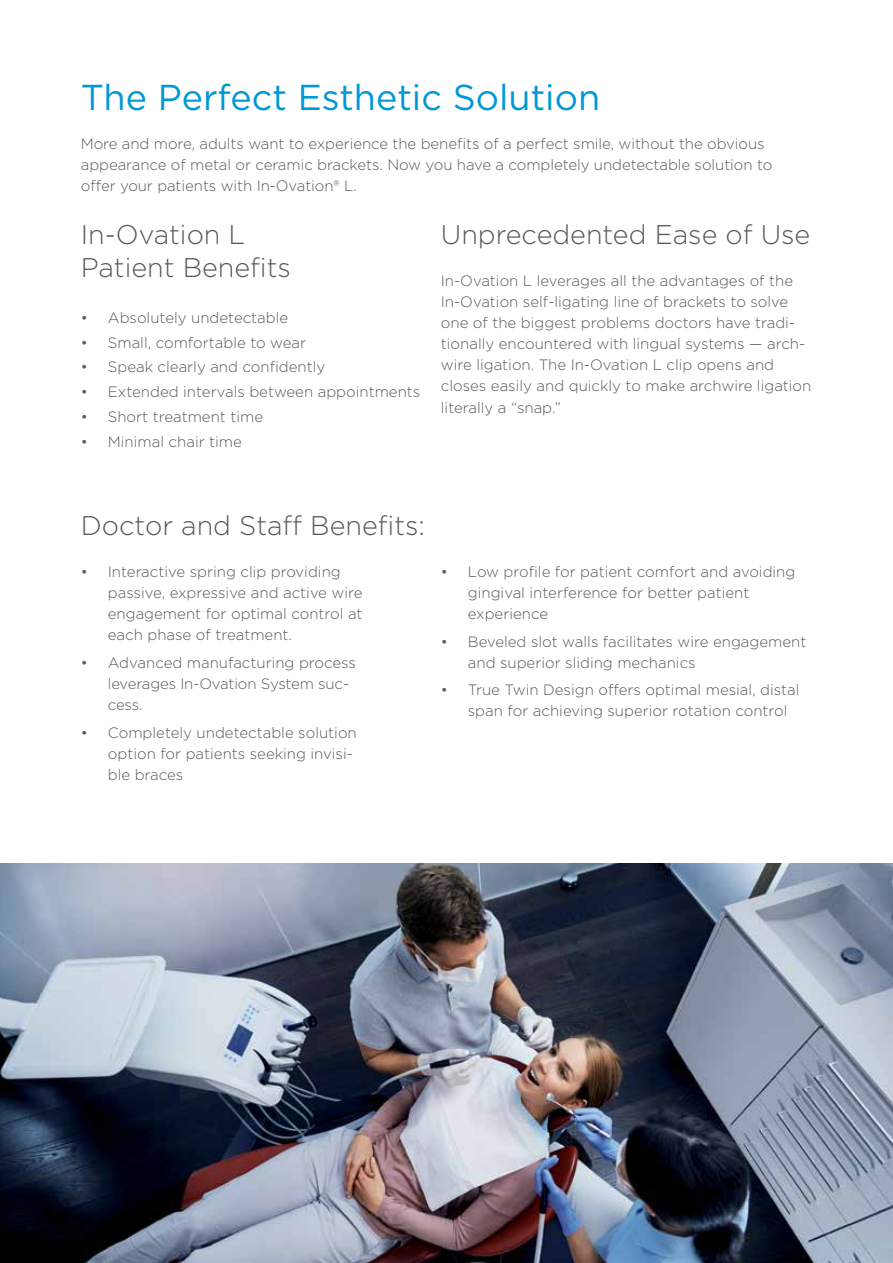
<style>
.page{position:relative;width:893px;height:1263px;background:#fff}
.page>*{position:absolute;margin:0;border:0;box-sizing:border-box;transform-origin:0 0}
.t1{font:36px "Gotham";color:#0098d6}
.t2{font:300 27px/32.4px "Gotham";color:#58595b}
.t3{font:300 15px/21px "Gotham";color:#58595b}
</style>
<div class="page">
<img style="left:0;top:863px;width:893px;height:400px">
<h1 class="t1" style="left:81px;top:74px;width:521px">The Perfect Esthetic Solution</h1>
<p class="t3" style="left:81px;top:133px;width:693px">More and more, adults want to experience the benefits of a perfect smile, without the obvious appearance of metal or ceramic brackets. Now you have a completely undetectable solution to offer your patients with In-Ovation® L.</p>
<h2 class="t2" style="left:81px;top:218px;width:212px">In-Ovation L<br>Patient Benefits</h2>
<p class="t3" style="left:81px;top:307px;width:209px">• Absolutely undetectable</p>
<p class="t3" style="left:81px;top:331px;width:227px">• Small, comfortable to wear</p>
<p class="t3" style="left:81px;top:356px;width:246px">• Speak clearly and confidently</p>
<p class="t3" style="left:81px;top:381px;width:341px">• Extended intervals between appointments</p>
<p class="t3" style="left:81px;top:406px;width:184px">• Short treatment time</p>
<p class="t3" style="left:81px;top:430px;width:163px">• Minimal chair time</p>
<h2 class="t2" style="left:441px;top:217px;width:371px">Unprecedented Ease of Use</h2>
<p class="t3" style="left:441px;top:270px;width:372px">In-Ovation L leverages all the advantages of the In-Ovation self-ligating line of brackets to solve one of the biggest problems doctors have tradi&shy;tionally encountered with lingual systems — arch&shy;wire ligation. The In-Ovation L clip opens and closes easily and quickly to make archwire ligation literally a “snap.”</p>
<h2 class="t2" style="left:81px;top:509px;width:346px">Doctor and Staff Benefits:</h2>
<p class="t3" style="left:108px;top:561px;width:256px;text-indent:-27px">• Interactive spring clip providing passive, expressive and active wire engagement for optimal control at each phase of treatment.</p>
<p class="t3" style="left:108px;top:652px;width:250px;text-indent:-27px">• Advanced manufacturing process leverages In-Ovation System suc&shy;cess.</p>
<p class="t3" style="left:108px;top:722px;width:250px;text-indent:-27px">• Completely undetectable solution option for patients seeking invisi&shy;ble braces</p>
<p class="t3" style="left:468px;top:560px;width:329px;text-indent:-27px">• Low profile for patient comfort and avoiding gingival interference for better patient experience</p>
<p class="t3" style="left:468px;top:630px;width:340px;text-indent:-27px">• Beveled slot walls facilitates wire engagement and superior sliding mechanics</p>
<p class="t3" style="left:468px;top:679px;width:333px;text-indent:-27px">• True Twin Design offers optimal mesial, distal span for achieving superior rotation control</p>
</div>
